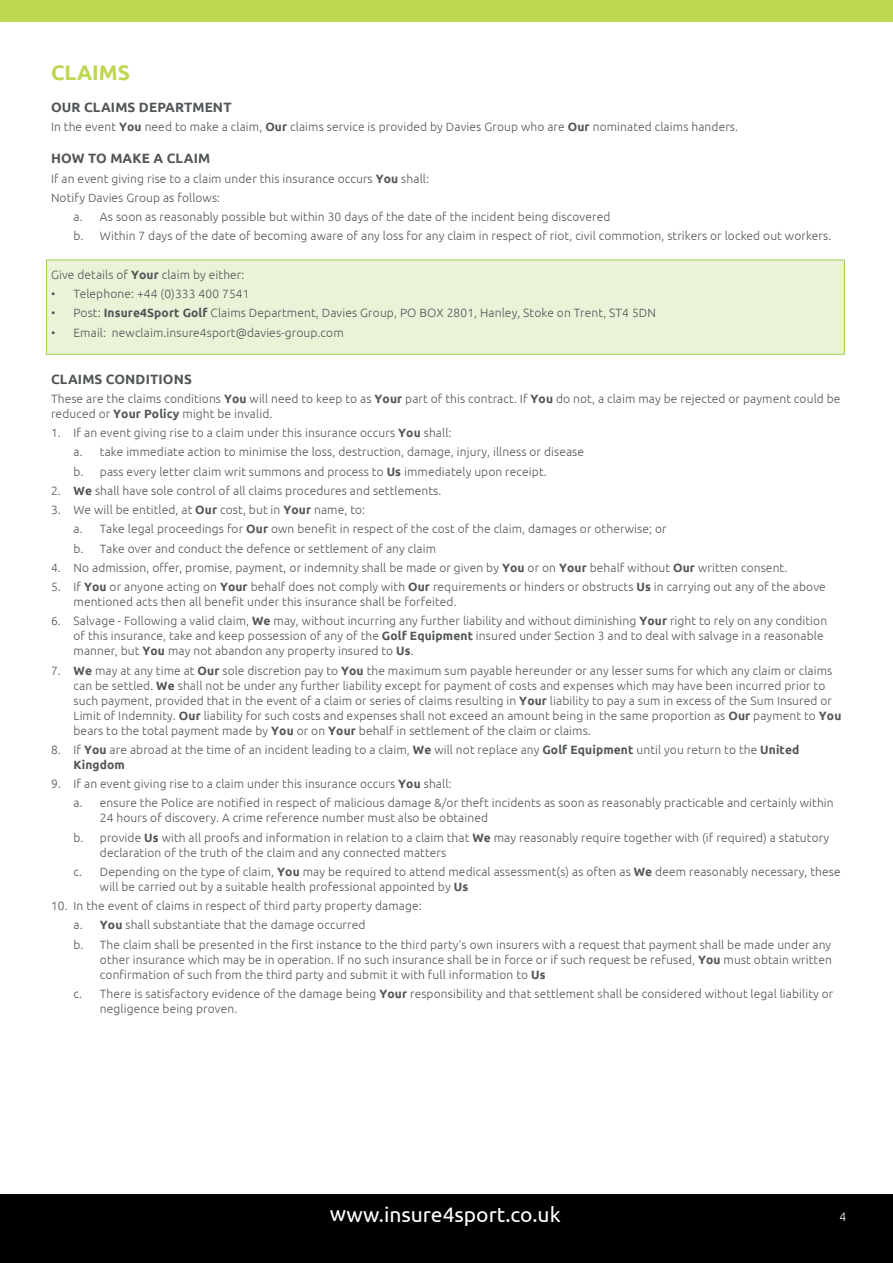
<style>
.page{position:relative;width:893px;height:1263px;background:#fff}
.page>*{position:absolute;margin:0;border:0;box-sizing:border-box;transform-origin:0 0}
.t1{font:21px "Ubuntu";letter-spacing:-.005em;color:#fff}
.t2{font:700 21px "Ubuntu";color:#bdd750}
.t3{font:700 13.5px "Ubuntu";letter-spacing:.01em;color:#525658}
.t4{font:300 12px/19.2px "Ubuntu";letter-spacing:.01em;color:#525658}
.t5{font:300 12px "Ubuntu";color:#fff}
.s1{font-weight:700}
</style>
<div class="page">
<div style="left:0;top:1194px;width:893px;height:69px;background:#000"></div>
<div style="left:0;top:0;width:893px;height:22px;background:#bdd750"></div>
<div style="left:46px;top:260px;width:799px;height:95px;background:#eaf3d8;border:1px solid #a5cf4d"></div>
<h1 class="t2" style="left:51px;top:60px;width:80px">CLAIMS</h1>
<p class="t3" style="left:51px;top:99px;width:182px">OUR CLAIMS DEPARTMENT</p>
<p class="t4" style="left:51px;top:117px;width:689px">In the event <span class="s1">You</span> need to make a claim, <span class="s1">Our</span> claims service is provided by Davies Group who are <span class="s1">Our</span> nominated claims handers.</p>
<p class="t3" style="left:51px;top:150px;width:161px">HOW TO MAKE A CLAIM</p>
<p class="t4" style="left:51px;top:168px;width:379px">If an event giving rise to a claim under this insurance occurs <span class="s1">You</span> shall:<br>Notify Davies Group as follows:</p>
<p class="t4" style="left:74px;top:207px;width:759px">a. As soon as reasonably possible but within 30 days of the date of the incident being discovered<br>b. Within 7 days of the date of becoming aware of any loss for any claim in respect of riot, civil commotion, strikers or locked out workers.</p>
<p class="t4" style="left:51px;top:265px;width:195px">Give details of <span class="s1">Your</span> claim by either:</p>
<p class="t4" style="left:51px;top:284px;width:200px">• Telephone: +44 (0)333 400 7541</p>
<p class="t4" style="left:51px;top:303px;width:606px">• Post: <span class="s1">Insure4Sport Golf</span> Claims Department, Davies Group, PO BOX 2801, Hanley, Stoke on Trent, ST4 5DN</p>
<p class="t4" style="left:51px;top:322px;width:294px">• Email: newclaim.insure4sport@davies-group.com</p>
<p class="t3" style="left:51px;top:371px;width:142px">CLAIMS CONDITIONS</p>
<p class="t4" style="left:51px;top:391px;width:791px;line-height:15px">These are the claims conditions <span class="s1">You</span> will need to keep to as <span class="s1">Your</span> part of this contract. If <span class="s1">You</span> do not, a claim may be rejected or payment could be reduced or <span class="s1">Your Policy</span> might be invalid.</p>
<p class="t4" style="left:74px;top:423px;width:512px;text-indent:-22px">1. If an event giving rise to a claim under this insurance occurs <span class="s1">You</span> shall:<br>a. take immediate action to minimise the loss, destruction, damage, injury, illness or disease b. pass every letter claim writ summons and process to <span class="s1">Us</span> immediately upon receipt.</p>
<p class="t4" style="left:51px;top:481px;width:392px">2. <span class="s1">We</span> shall have sole control of all claims procedures and settlements.</p>
<p class="t4" style="left:74px;top:500px;width:595px;text-indent:-22px">3. We will be entitled, at <span class="s1">Our</span> cost, but in <span class="s1">Your</span> name, to:<br>a. Take legal proceedings for <span class="s1">Our</span> own benefit in respect of the cost of the claim, damages or otherwise; or b. Take over and conduct the defence or settlement of any claim</p>
<p class="t4" style="left:51px;top:558px;width:738px">4. No admission, offer, promise, payment, or indemnity shall be made or given by <span class="s1">You</span> or on <span class="s1">Your</span> behalf without <span class="s1">Our</span> written consent.</p>
<p class="t4" style="left:74px;top:579px;width:754px;line-height:15px;text-indent:-22px">5. If <span class="s1">You</span> or anyone acting on <span class="s1">Your</span> behalf does not comply with <span class="s1">Our</span> requirements or hinders or obstructs <span class="s1">Us</span> in carrying out any of the above mentioned acts then all benefit under this insurance shall be forfeited.</p>
<p class="t4" style="left:74px;top:613px;width:755px;line-height:15px;text-indent:-22px">6. Salvage - Following a valid claim, <span class="s1">We</span> may, without incurring any further liability and without diminishing <span class="s1">Your</span> right to rely on any condition of this insurance, take and keep possession of any of the <span class="s1">Golf Equipment</span> insured under Section 3 and to deal with salvage in a reasonable manner, but <span class="s1">You</span> may not abandon any property insured to <span class="s1">Us</span>.</p>
<p class="t4" style="left:74px;top:663px;width:769px;line-height:15px;text-indent:-22px">7. <span class="s1">We</span> may at any time at <span class="s1">Our</span> sole discretion pay to <span class="s1">You</span> the maximum sum payable hereunder or any lesser sums for which any claim or claims can be settled. <span class="s1">We</span> shall not be under any further liability except for payment of costs and expenses which may have been incurred prior to such payment, provided that in the event of a claim or series of claims resulting in <span class="s1">Your</span> liability to pay a sum in excess of the Sum Insured or Limit of Indemnity. <span class="s1">Our</span> liability for such costs and expenses shall not exceed an amount being in the same proportion as <span class="s1">Our</span> payment to <span class="s1">You </span>bears to the total payment made by <span class="s1">You</span> or on <span class="s1">Your</span> behalf in settlement of the claim or claims.</p>
<p class="t4" style="left:74px;top:742px;width:727px;line-height:15px;text-indent:-22px">8. If <span class="s1">You</span> are abroad at the time of an incident leading to a claim, <span class="s1">We</span> will not replace any <span class="s1">Golf Equipment</span> until you return to the <span class="s1">United<br>Kingdom</span></p>
<p class="t4" style="left:74px;top:774px;width:762px;text-indent:-22px">9. If an event giving rise to a claim under this insurance occurs <span class="s1">You</span> shall:<br>a. ensure the Police are notified in respect of malicious damage &amp;/or theft incidents as soon as reasonably practicable and certainly within</p>
<p class="t4" style="left:74px;top:808px;width:757px;text-indent:26px">24 hours of discovery. A crime reference number must also be obtained<br>b. provide <span class="s1">Us</span> with all proofs and information in relation to a claim that <span class="s1">We</span> may reasonably require together with (if required) a statutory</p>
<p class="t4" style="left:74px;top:842px;width:768px;text-indent:26px">declaration of the truth of the claim and any connected matters<br>c. Depending on the type of claim, <span class="s1">You</span> may be required to attend medical assessment(s) as often as <span class="s1">We</span> deem reasonably necessary, these</p>
<p class="t4" style="left:100px;top:877px;width:370px">will be carried out by a suitable health professional appointed by <span class="s1">Us</span></p>
<p class="t4" style="left:74px;top:896px;width:759px;text-indent:-22px">10. In the event of claims in respect of third party property damage:<br>a. <span class="s1">You</span> shall substantiate that the damage occurred<br>b. The claim shall be presented in the first instance to the third party’s own insurers with a request that payment shall be made under any</p>
<p class="t4" style="left:100px;top:952px;width:733px;line-height:15px">other insurance which may be in operation. If no such insurance shall be in force or if such request be refused, <span class="s1">You</span> must obtain written confirmation of such from the third party and submit it with full information to <span class="s1">Us</span></p>
<p class="t4" style="left:100px;top:986px;width:735px;line-height:15px;text-indent:-26px">c. There is satisfactory evidence of the damage being <span class="s1">Your</span> responsibility and that settlement shall be considered without legal liability or negligence being proven.</p>
<h1 class="t1" style="left:330px;top:1202px;width:232px">www.insure4sport.co.uk</h1>
<p class="t5" style="left:840px;top:1210px;width:8px">4</p>
</div>
